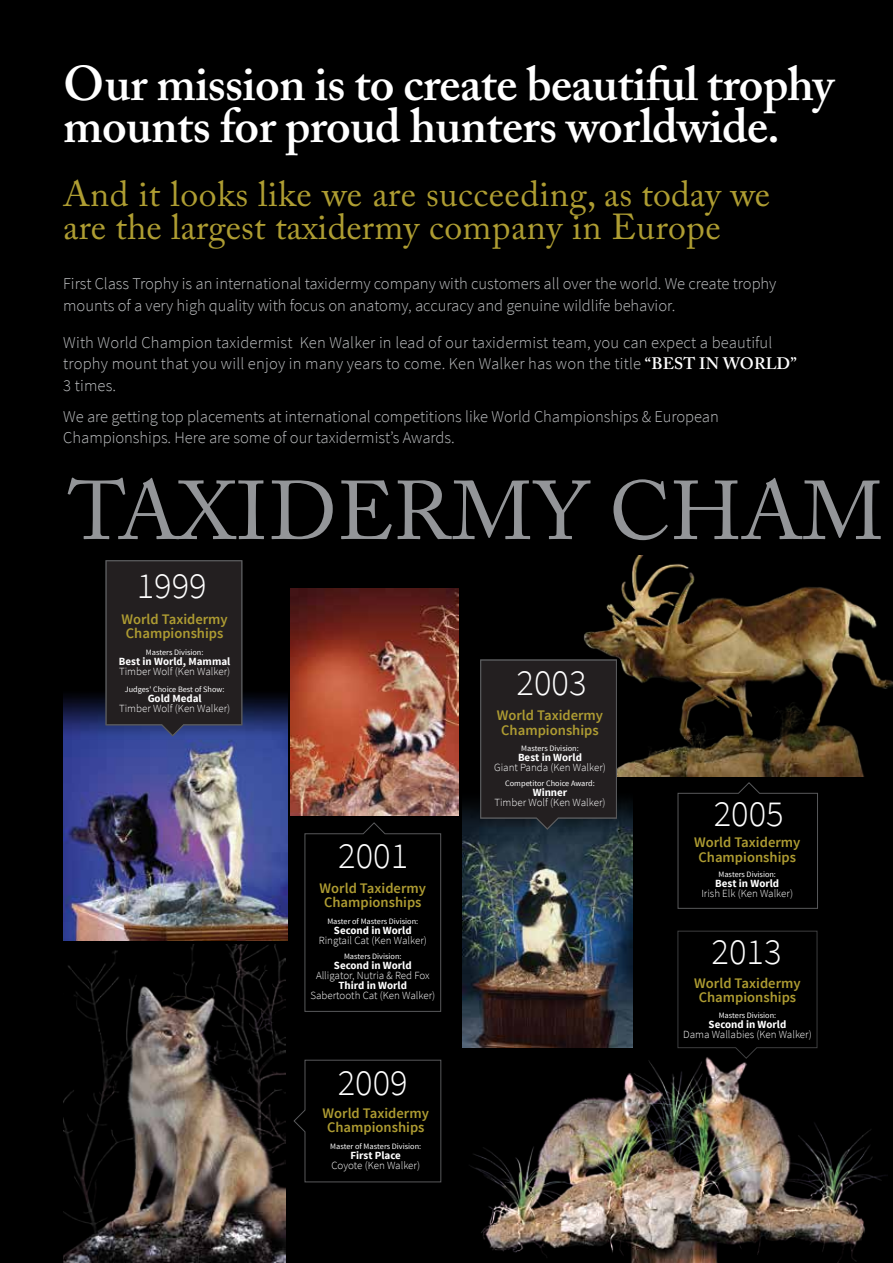
<style>
.page{position:relative;width:893px;height:1263px;background:#000}
.page>*{position:absolute;margin:0;border:0;box-sizing:border-box;transform-origin:0 0}
.t1{font:82.35px "Adobe Caslon Pro";color:#939598}
.t2{font:600 48.45px/42.6px "Adobe Caslon Pro";letter-spacing:-.01em;color:#fff}
.t3{font:300 36.45px "Source Sans Pro";color:#fff}
.t4{font:35.85px/33px "Adobe Caslon Pro";letter-spacing:.01em;color:#ae9d32}
.t5{font:300 16.5px/21.6px "Source Sans Pro";color:#bcbec0}
.t6{font:600 14.55px/14.5px "Source Sans Pro";color:#ae9c32;text-align:center}
.t7{font:300 10.95px "Source Sans Pro";color:#fff}
.t8{font:700 10.95px "Source Sans Pro";color:#fff}
.t9{font:8.25px "Source Sans Pro";color:#fff}
.s1{font-family:"Adobe Caslon Pro";font-weight:600;color:#fff}
</style>
<div class="page">
<img style="left:64px;top:695px;width:223px;height:245px">
<svg style="left:105px;top:560px;width:138px;height:177px;background:#252328"></svg>
<img style="left:291px;top:589px;width:168px;height:227px">
<svg style="left:304px;top:822px;width:137px;height:190px"></svg>
<img style="left:583px;top:555px;width:310px;height:221px">
<svg style="left:677px;top:782px;width:141px;height:127px"></svg>
<img style="left:463px;top:801px;width:170px;height:246px">
<svg style="left:480px;top:659px;width:137px;height:171px;background:#232122"></svg>
<svg style="left:293px;top:1059px;width:149px;height:124px"></svg>
<img style="left:64px;top:945px;width:221px;height:318px">
<svg style="left:677px;top:931px;width:140px;height:120px"></svg>
<img style="left:471px;top:1051px;width:417px;height:212px">
<h2 class="t2" style="left:63px;top:62px;width:772px">Our mission is to create beautiful trophy mounts for proud hunters worldwide.</h2>
<h3 class="t4" style="left:63px;top:177px;width:708px">And it looks like we are succeeding, as today we are the largest taxidermy company in Europe</h3>
<p class="t5" style="left:63px;top:273px;width:715px">First Class Trophy is an international taxidermy company with customers all over the world. We create trophy mounts of a very high quality with focus on anatomy, accuracy and genuine wildlife behavior.</p>
<p class="t5" style="left:63px;top:331px;width:735px">With World Champion taxidermist Ken Walker in lead of our taxidermist team, you can expect a beautiful trophy mount that you will enjoy in many years to come. Ken Walker has won the title <span class="s1">“BEST IN WORLD”<br></span>3 times.</p>
<p class="t5" style="left:63px;top:405px;width:657px">We are getting top placements at international competitions like World Championships &amp; European<br>Championships. Here are some of our taxidermist’s Awards.</p>
<h1 class="t1" style="left:68px;top:462px;width:816px">TAXIDERMY CHAM</h1>
<h3 class="t3" style="left:137px;top:564px;width:71px">1999</h3>
<p class="t6" style="left:121px;top:612px;width:108px">World Taxidermy<br>Championships</p>
<p class="t9" style="left:146px;top:647px;width:59px">Masters Division:</p>
<p class="t8" style="left:119px;top:654px;width:113px">Best in World, Mammal</p>
<p class="t7" style="left:119px;top:664px;width:113px">Timber Wolf (Ken Walker)</p>
<p class="t9" style="left:125px;top:684px;width:101px">Judges' Choice Best of Show:</p>
<p class="t8" style="left:148px;top:691px;width:56px">Gold Medal</p>
<p class="t7" style="left:119px;top:701px;width:113px">Timber Wolf (Ken Walker)</p>
<h3 class="t3" style="left:338px;top:834px;width:71px">2001</h3>
<p class="t6" style="left:320px;top:881px;width:108px">World Taxidermy<br>Championships</p>
<p class="t9" style="left:327px;top:916px;width:92px">Master of Masters Division:</p>
<p class="t8" style="left:334px;top:923px;width:79px">Second in World</p>
<p class="t7" style="left:319px;top:934px;width:110px">Ringtail Cat (Ken Walker)</p>
<p class="t9" style="left:344px;top:951px;width:59px">Masters Division:</p>
<p class="t8" style="left:334px;top:958px;width:79px">Second in World</p>
<p class="t7" style="left:316px;top:969px;width:115px">Alligator, Nutria &amp; Red Fox</p>
<p class="t8" style="left:339px;top:979px;width:70px">Third in World</p>
<p class="t7" style="left:310px;top:989px;width:126px">Sabertooth Cat (Ken Walker)</p>
<h3 class="t3" style="left:338px;top:1060px;width:71px">2009</h3>
<p class="t6" style="left:323px;top:1106px;width:108px">World Taxidermy<br>Championships</p>
<p class="t9" style="left:330px;top:1141px;width:92px">Master of Masters Division:</p>
<p class="t8" style="left:351px;top:1148px;width:52px">First Place</p>
<p class="t7" style="left:331px;top:1158px;width:90px">Coyote (Ken Walker)</p>
<h3 class="t3" style="left:516px;top:661px;width:71px">2003</h3>
<p class="t6" style="left:497px;top:708px;width:108px">World Taxidermy<br>Championships</p>
<p class="t9" style="left:521px;top:743px;width:59px">Masters Division:</p>
<p class="t8" style="left:518px;top:750px;width:65px">Best in World</p>
<p class="t7" style="left:494px;top:760px;width:113px">Giant Panda (Ken Walker)</p>
<p class="t9" style="left:505px;top:778px;width:91px">Competitor Choice Award:</p>
<p class="t8" style="left:533px;top:785px;width:36px">Winner</p>
<p class="t7" style="left:494px;top:796px;width:113px">Timber Wolf (Ken Walker)</p>
<h3 class="t3" style="left:714px;top:792px;width:71px">2005</h3>
<p class="t6" style="left:694px;top:835px;width:108px">World Taxidermy<br>Championships</p>
<p class="t9" style="left:718px;top:869px;width:59px">Masters Division:</p>
<p class="t8" style="left:715px;top:876px;width:65px">Best in World</p>
<p class="t7" style="left:701px;top:887px;width:93px">Irish Elk (Ken Walker)</p>
<h3 class="t3" style="left:712px;top:929px;width:71px">2013</h3>
<p class="t6" style="left:694px;top:976px;width:108px">World Taxidermy<br>Championships</p>
<p class="t9" style="left:719px;top:1010px;width:59px">Masters Division:</p>
<p class="t8" style="left:709px;top:1017px;width:79px">Second in World</p>
<p class="t7" style="left:683px;top:1028px;width:130px">Dama Wallabies (Ken Walker)</p>
</div>
